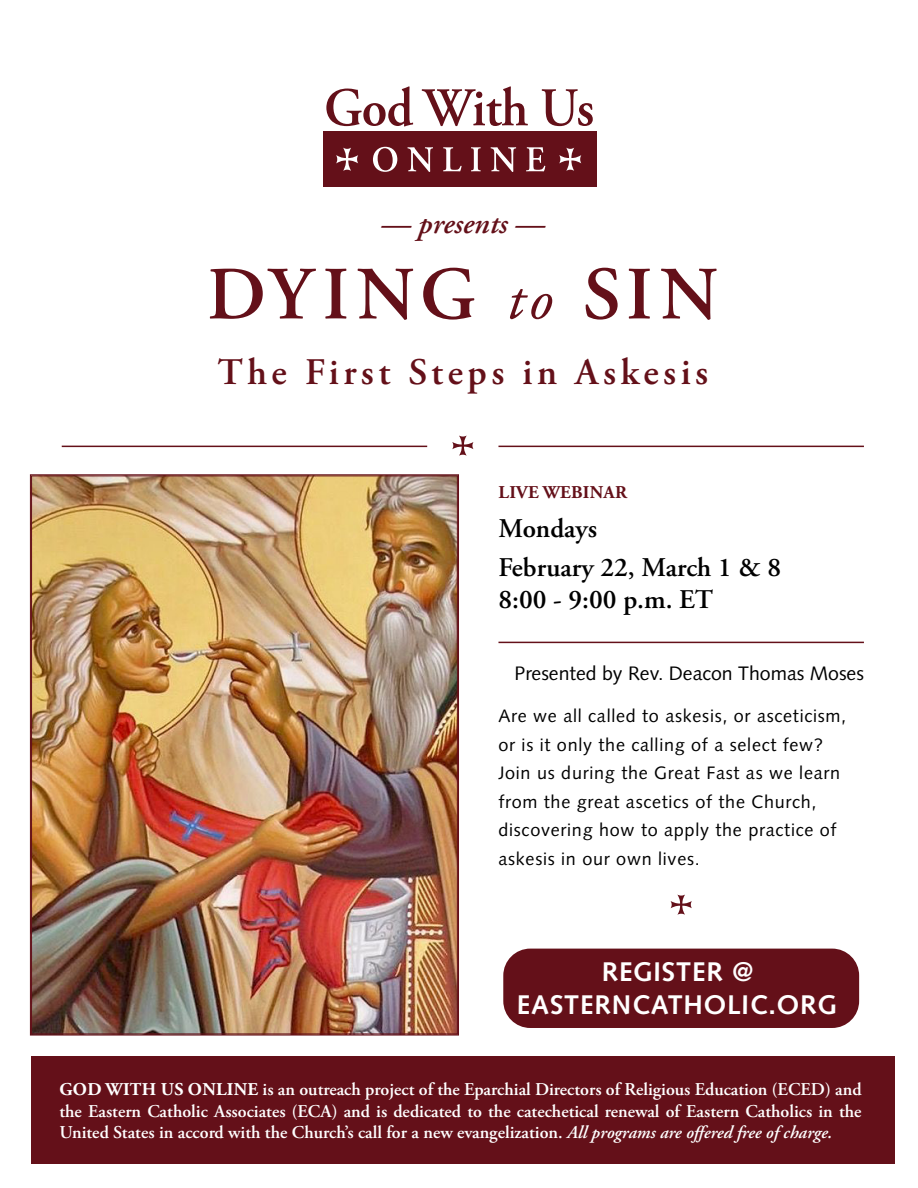
<style>
.page{position:relative;width:918px;height:1188px;background:#fff}
.page>*{position:absolute;margin:0;border:0;box-sizing:border-box;transform-origin:0 0}
.t1{font:600 75px "Adobe Garamond Pro";letter-spacing:.085em;color:#641019}
.t2{font:600 37.5px "Adobe Garamond Pro";letter-spacing:.12em;color:#641019}
.t3{font:italic 600 30px "Adobe Garamond Pro";color:#641019}
.t4{font:600 27px/39.2px "Adobe Garamond Pro";color:#000}
.t5{font:700 27px/33px "Syntax LT Std";letter-spacing:.03em;color:#fff;text-align:center}
.t6{font:19.5px "Syntax LT Std";color:#000}
.t7{font:600 18px/21.6px "Adobe Garamond Pro";color:#fff;text-align:justify}
.t8{font:18px/28.5px "Syntax LT Std";letter-spacing:.04em;color:#000}
.t9{font:700 18px "Adobe Garamond Pro";letter-spacing:.015em;color:#641019}
.s1{font-weight:400;font-style:italic;font-size:60px}
.s2{font-weight:700}
.s3{font-style:italic}
</style>
<div class="page">
<div style="left:31px;top:1056px;width:864px;height:108px;background:#641019"></div>
<div style="left:324px;top:132px;width:273px;height:55px;background:#641019"></div>
<svg style="left:326px;top:86px;width:87px;height:41px"></svg>
<svg style="left:422px;top:86px;width:106px;height:40px"></svg>
<svg style="left:542px;top:89px;width:51px;height:37px"></svg>
<svg style="left:373px;top:147px;width:24px;height:25px"></svg>
<svg style="left:407px;top:147px;width:26px;height:25px"></svg>
<svg style="left:443px;top:147px;width:19px;height:24px"></svg>
<svg style="left:471px;top:147px;width:10px;height:24px"></svg>
<svg style="left:491px;top:147px;width:25px;height:25px"></svg>
<svg style="left:526px;top:147px;width:19px;height:24px"></svg>
<svg style="left:336px;top:148px;width:22px;height:23px"></svg>
<svg style="left:559px;top:148px;width:22px;height:23px"></svg>
<img style="left:30px;top:474px;width:429px;height:562px">
<hr style="left:498px;top:642px;width:366px;height:1px;background:#641019">
<hr style="left:498px;top:446px;width:366px;height:1px;background:#641019">
<hr style="left:62px;top:446px;width:365px;height:1px;background:#641019">
<svg style="left:670px;top:894px;width:22px;height:21px"></svg>
<svg style="left:452px;top:435px;width:22px;height:21px"></svg>
<div style="left:503px;top:949px;width:356px;height:79px;background:#641019;border-radius:27px"></div>
<h3 class="t3" style="left:381px;top:206px;width:165px">— presents —</h3>
<h1 class="t1" style="left:207px;top:251px;width:513px">DYING <span class="s1">to</span> SIN</h1>
<h2 class="t2" style="left:217px;top:351px;width:492px">The First Steps in Askesis</h2>
<p class="t9" style="left:499px;top:481px;width:130px">LIVE WEBINAR</p>
<h3 class="t4" style="left:498px;top:509px;width:284px">Mondays<br>February 22, March 1 &amp; 8</h3>
<h3 class="t4" style="left:498px;top:580px;width:216px">8:00 - 9:00 p.m. ET</h3>
<p class="t6" style="left:514px;top:662px;width:351px">Presented by Rev. Deacon Thomas Moses</p>
<p class="t8" style="left:498px;top:702px;width:349px">Are we all called to askesis, or asceticism, or is it only the calling of a select few?<br>Join us during the Great Fast as we learn from the great ascetics of the Church, discovering how to apply the practice of askesis in our own lives.</p>
<h3 class="t5" style="left:517px;top:955px;width:322px">REGISTER @<br>EASTERNCATHOLIC.ORG</h3>
<p class="t7" style="left:59px;top:1079px;width:804px"><span class="s2">GOD WITH US ONLINE</span> is an outreach project of the Eparchial Directors of Religious Education (ECED) and the Eastern Catholic Associates (ECA) and is dedicated to the catechetical renewal of Eastern Catholics in the United States in accord with the Church’s call for a new evangelization. <span class="s3">All programs are offered free of charge.</span></p>
</div>
